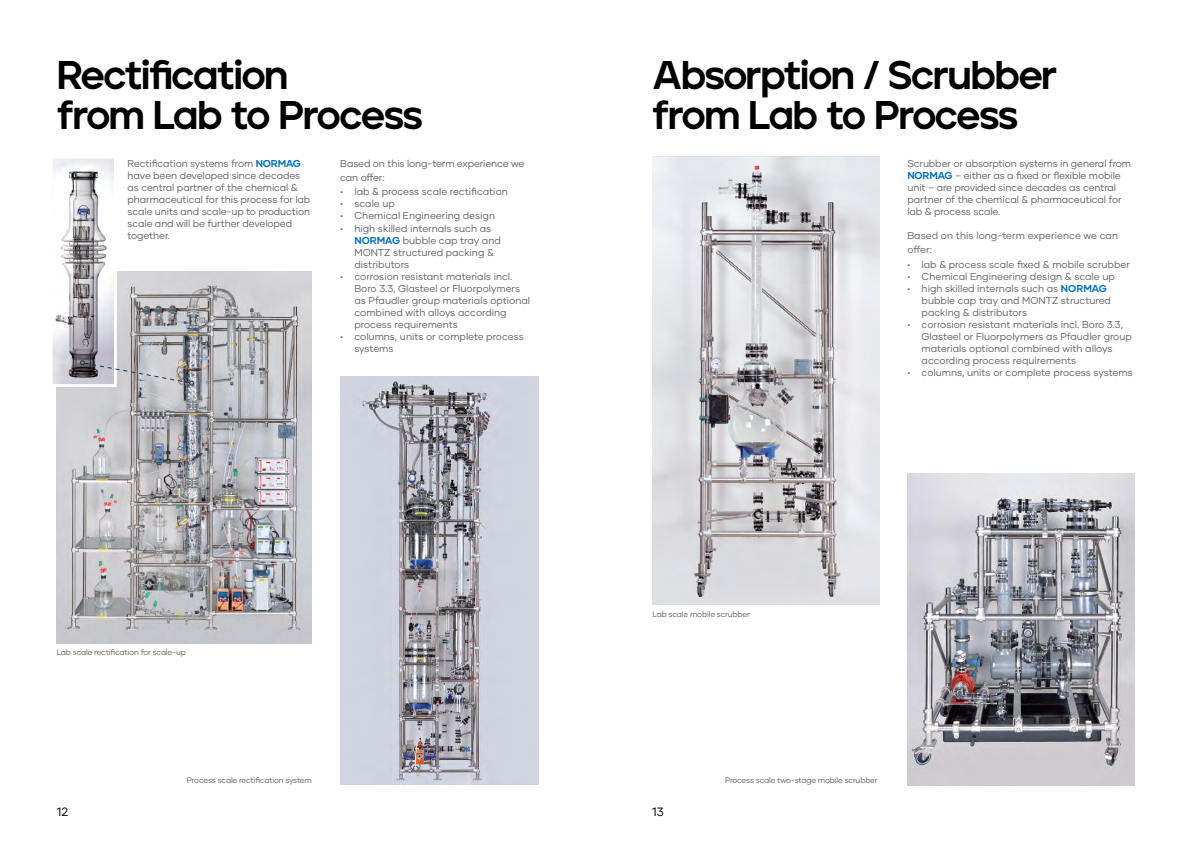
<style>
.page{position:relative;width:1191px;height:842px;background:#fff}
.page>*{position:absolute;margin:0;border:0;box-sizing:border-box;transform-origin:0 0}
.t1{font:40px/40px "Jeko Variable";letter-spacing:-.045em;color:#000}
.t2{font:12px "Gilmer";color:#000}
.t3{font:10px/12px "Gilmer";color:#646363}
.t4{font:8px "Gilmer";letter-spacing:-.02em;color:#646363}
.s1{font-weight:700;color:#006fb9}
</style>
<div class="page">
<img style="left:340px;top:376px;width:199px;height:409px">
<img style="left:57px;top:272px;width:255px;height:371px">
<img style="left:652px;top:156px;width:227px;height:448px">
<img style="left:907px;top:474px;width:227px;height:311px">
<svg style="left:52px;top:158px;width:142px;height:230px"></svg>
<h1 class="t1" style="left:57px;top:54px;width:367px">Rectification<br>from Lab to Process</h1>
<h1 class="t1" style="left:652px;top:54px;width:407px">Absorption / Scrubber from Lab to Process</h1>
<p class="t3" style="left:340px;top:156px;width:186px;line-height:14px">Based on this long-term experience we can offer:</p>
<p class="t3" style="left:340px;top:186px;width:169px">• lab &amp; process scale rectification</p>
<p class="t3" style="left:340px;top:198px;width:56px">• scale up</p>
<p class="t3" style="left:340px;top:210px;width:156px">• Chemical Engineering design</p>
<p class="t3" style="left:354px;top:222px;width:148px;text-indent:-14px">• high skilled internals such as<br><span class="s1">NORMAG</span> bubble cap tray and<br>MONTZ structured packing &amp; distributors</p>
<p class="t3" style="left:354px;top:270px;width:177px;text-indent:-14px">• corrosion resistant materials incl.<br>Boro 3.3, Glasteel or Fluorpolymers as Pfaudler group materials optional combined with alloys according process requirements</p>
<p class="t3" style="left:354px;top:330px;width:171px;text-indent:-14px">• columns, units or complete process systems</p>
<p class="t3" style="left:128px;top:157px;width:184px">Rectification systems from <span class="s1">NORMAG </span>have been developed since decades as central partner of the chemical &amp; pharmaceutical for this process for lab scale units and scale-up to production scale and will be further developed together.</p>
<p class="t3" style="left:907px;top:157px;width:225px">Scrubber or absorption systems in general from <span class="s1">NORMAG</span> – either as a fixed or flexible mobile unit – are provided since decades as central partner of the chemical &amp; pharmaceutical for lab &amp; process scale.</p>
<p class="t3" style="left:907px;top:228px;width:212px;line-height:14px">Based on this long-term experience we can offer:</p>
<p class="t3" style="left:907px;top:258px;width:224px">• lab &amp; process scale fixed &amp; mobile scrubber</p>
<p class="t3" style="left:907px;top:270px;width:209px">• Chemical Engineering design &amp; scale up</p>
<p class="t3" style="left:921px;top:282px;width:191px;text-indent:-14px">• high skilled internals such as <span class="s1">NORMAG </span>bubble cap tray and MONTZ structured packing &amp; distributors</p>
<p class="t3" style="left:921px;top:318px;width:212px;text-indent:-14px">• corrosion resistant materials incl. Boro 3.3, Glasteel or Fluorpolymers as Pfaudler group materials optional combined with alloys according process requirements</p>
<p class="t3" style="left:907px;top:366px;width:227px">• columns, units or complete process systems</p>
<p class="t4" style="left:57px;top:647px;width:131px">Lab scale rectification for scale-up</p>
<p class="t4" style="left:187px;top:775px;width:126px">Process scale rectification system</p>
<p class="t4" style="left:652px;top:609px;width:99px">Lab scale mobile scrubber</p>
<p class="t4" style="left:725px;top:775px;width:154px">Process scale two-stage mobile scrubber</p>
<p class="t2" style="left:57px;top:804px;width:13px">12</p>
<p class="t2" style="left:652px;top:804px;width:13px">13</p>
</div>
